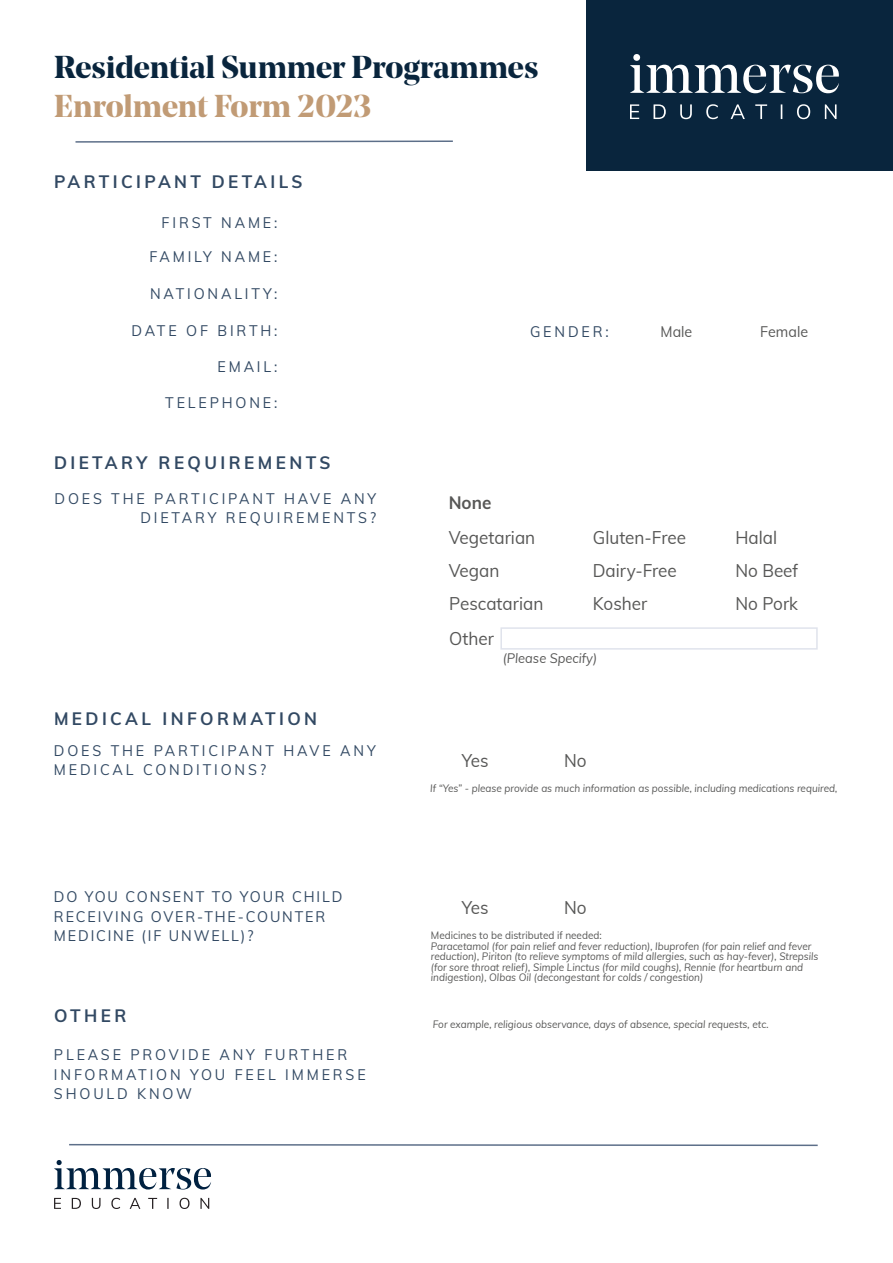
<style>
.page{position:relative;width:893px;height:1263px;background:#fff}
.page>*{position:absolute;margin:0;border:0;box-sizing:border-box;transform-origin:0 0}
.t1{font:700 31.5px "Noe Display";color:#09253d}
.t2{font:700 31.5px "Noe Display";color:#c19b75}
.t3{font:18px/35.8px "Muli";color:#575756;scale:.95 1}
.t4{font:700 18px "Muli";letter-spacing:.2em;color:#324963;scale:.95 1}
.t5{font:700 18px "Muli";color:#575756;scale:.95 1}
.t6{font:15px/19.5px "Muli";letter-spacing:.2em;color:#324963;scale:.95 1}
.t7{font:15px/19.5px "Muli";letter-spacing:.13em;color:#324963;scale:.95 1}
.t8{font:15px "Muli";color:#575756;scale:.95 1}
.t9{font:italic 13.5px "Muli";color:#575756;scale:.95 1}
.t10{font:italic 10.5px/10.5px "Muli";color:#575756;scale:.95 1}
.t11{font:10.5px "Muli";color:#575756;scale:.95 1}
</style>
<div class="page">
<div style="left:586px;top:0;width:307px;height:170px;background:#09253d"></div>
<svg style="left:633px;top:54px;width:206px;height:39px"></svg>
<svg style="left:630px;top:104px;width:206px;height:15px"></svg>
<svg style="left:75px;top:140px;width:378px;height:3px"></svg>
<svg style="left:69px;top:1143px;width:749px;height:4px"></svg>
<svg style="left:54px;top:1160px;width:157px;height:29px"></svg>
<svg style="left:54px;top:1198px;width:155px;height:11px"></svg>
<div style="left:500px;top:627px;width:318px;height:23px;border:2px solid #e0e3ec"></div>
<h1 class="t1" style="left:54px;top:46px;width:486px">Residential Summer Programmes</h1>
<h1 class="t2" style="left:54px;top:85px;width:319px">Enrolment Form 2023</h1>
<h2 class="t4" style="left:54px;top:169px;width:263px">PARTICIPANT DETAILS</h2>
<h3 class="t6" style="left:162px;top:212px;width:123px">FIRST NAME:</h3>
<h3 class="t6" style="left:150px;top:246px;width:136px">FAMILY NAME:</h3>
<h3 class="t6" style="left:150px;top:284px;width:136px">NATIONALITY:</h3>
<h3 class="t6" style="left:132px;top:320px;width:155px">DATE OF BIRTH:</h3>
<h3 class="t6" style="left:530px;top:321px;width:84px">GENDER:</h3>
<h3 class="t6" style="left:217px;top:356px;width:65px">EMAIL:</h3>
<h3 class="t6" style="left:165px;top:392px;width:120px">TELEPHONE:</h3>
<h2 class="t4" style="left:54px;top:449px;width:292px">DIETARY REQUIREMENTS</h2>
<h3 class="t6" style="left:55px;top:488px;width:340px;text-align:right">DOES THE PARTICIPANT HAVE ANY<br>DIETARY REQUIREMENTS?</h3>
<h2 class="t5" style="left:449px;top:490px;width:46px">None</h2>
<h3 class="t8" style="left:661px;top:321px;width:35px">Male</h3>
<h2 class="t3" style="left:449px;top:519px;width:93px">Vegetarian</h2>
<h2 class="t3" style="left:593px;top:519px;width:100px">Gluten-Free</h2>
<h3 class="t8" style="left:760px;top:321px;width:52px">Female</h3>
<h2 class="t3" style="left:735px;top:519px;width:45px">Halal</h2>
<h2 class="t3" style="left:449px;top:552px;width:55px">Vegan</h2>
<h2 class="t3" style="left:593px;top:552px;width:90px">Dairy-Free</h2>
<h2 class="t3" style="left:735px;top:552px;width:68px">No Beef</h2>
<h2 class="t4" style="left:54px;top:706px;width:279px">MEDICAL INFORMATION</h2>
<h3 class="t6" style="left:54px;top:740px;width:340px">DOES THE PARTICIPANT HAVE ANY<br>MEDICAL CONDITIONS?</h3>
<h3 class="t7" style="left:54px;top:886px;width:305px">DO YOU CONSENT TO YOUR CHILD<br>RECEIVING OVER-THE-COUNTER<br>MEDICINE (IF UNWELL)?</h3>
<h2 class="t4" style="left:54px;top:1002px;width:78px">OTHER</h2>
<h3 class="t6" style="left:54px;top:1044px;width:330px">PLEASE PROVIDE ANY FURTHER<br>INFORMATION YOU FEEL IMMERSE<br>SHOULD KNOW</h3>
<h2 class="t3" style="left:593px;top:585px;width:59px">Kosher</h2>
<h2 class="t3" style="left:735px;top:585px;width:67px">No Pork</h2>
<h2 class="t3" style="left:449px;top:584px;width:101px">Pescatarian<br>Other</h2>
<p class="t9" style="left:503px;top:649px;width:101px">(Please Specify)</p>
<h2 class="t3" style="left:462px;top:742px;width:30px">Yes</h2>
<h2 class="t3" style="left:564px;top:742px;width:25px">No</h2>
<p class="t10" style="left:430px;top:782px;width:430px">If “Yes” - please provide as much information as possible, including medications required,</p>
<h2 class="t3" style="left:462px;top:888px;width:30px">Yes</h2>
<h2 class="t3" style="left:564px;top:888px;width:25px">No</h2>
<p class="t11" style="left:431px;top:928px;width:181px">Medicines to be distributed if needed:</p>
<p class="t10" style="left:431px;top:940px;width:410px">Paracetamol (for pain relief and fever reduction), Ibuprofen (for pain relief and fever reduction), Piriton (to relieve symptoms of mild allergies, such as hay-fever), Strepsils (for sore throat relief), Simple Linctus (for mild coughs), Rennie (for heartburn and indigestion), Olbas Oil (decongestant for colds / congestion)</p>
<p class="t10" style="left:433px;top:1018px;width:355px">For example, religious observance, days of absence, special requests, etc.</p>
</div>
